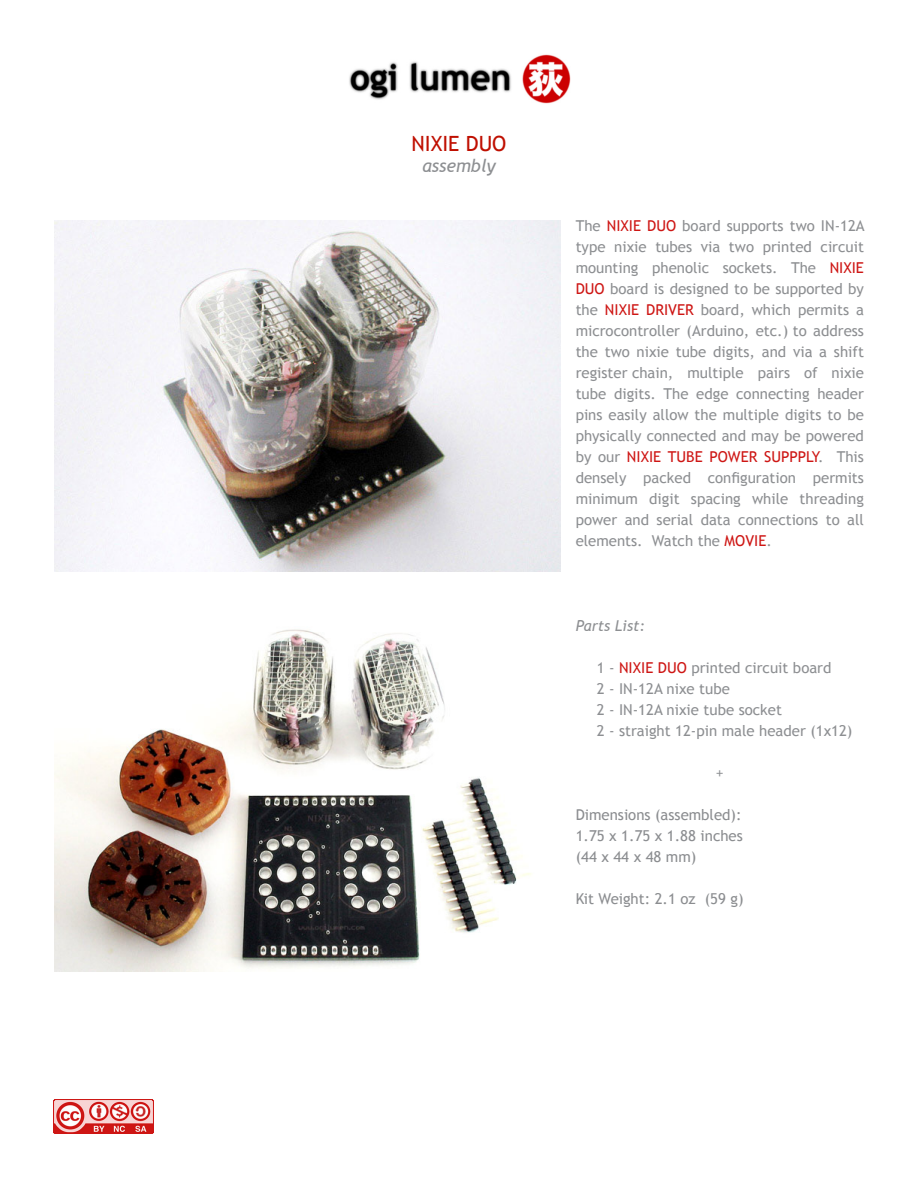
<style>
.page{position:relative;width:918px;height:1188px;background:#fff}
.page>*{position:absolute;margin:0;border:0;box-sizing:border-box;transform-origin:0 0}
.t1{font:21px "Trebuchet MS";color:#bf0f00}
.t2{font:italic 18px "Trebuchet MS";color:#8d8f92}
.t3{font:15px/21px "Trebuchet MS";color:#8d8f92;text-align:justify}
.t4{font:15px "Trebuchet MS";color:#8b8d90}
.t5{font:italic 15px "Trebuchet MS";color:#8d8f92}
.s1{color:#ce1614}
</style>
<div class="page">
<img style="left:54px;top:1100px;width:99px;height:34px">
<img style="left:349px;top:54px;width:222px;height:50px">
<img style="left:54px;top:220px;width:506px;height:351px">
<img style="left:54px;top:629px;width:477px;height:342px">
<p class="t1" style="left:411px;top:131px;width:96px">NIXIE DUO</p>
<p class="t2" style="left:422px;top:155px;width:75px">assembly</p>
<p class="t3" style="left:576px;top:216px;width:291px">The <span class="s1">NIXIE DUO</span> board supports two IN-12A type nixie tubes via two printed circuit mounting phenolic sockets. The <span class="s1">NIXIE DUO</span> board is designed to be supported by the <span class="s1">NIXIE DRIVER</span> board, which permits a microcontroller (Arduino, etc.) to address the two nixie tube digits, and via a shift register chain, multiple pairs of nixie tube digits. The edge connecting header pins easily allow the multiple digits to be physically connected and may be powered by our <span class="s1">NIXIE TUBE POWER SUPPPLY</span>. This densely packed configuration permits minimum digit spacing while threading power and serial data connections to all elements. Watch the <span class="s1">MOVIE</span>.</p>
<p class="t5" style="left:576px;top:617px;width:71px">Parts List:</p>
<p class="t3" style="left:597px;top:657px;width:236px">1 - <span class="s1">NIXIE DUO</span> printed circuit board</p>
<p class="t3" style="left:597px;top:678px;width:135px">2 - IN-12A nixe tube</p>
<p class="t3" style="left:597px;top:699px;width:187px">2 - IN-12A nixie tube socket</p>
<p class="t3" style="left:597px;top:720px;width:257px">2 - straight 12-pin male header (1x12)</p>
<p class="t3" style="left:716px;top:762px;width:9px">+</p>
<p class="t4" style="left:576px;top:806px;width:167px">Dimensions (assembled):</p>
<p class="t4" style="left:576px;top:827px;width:169px">1.75 x 1.75 x 1.88 inches</p>
<p class="t4" style="left:576px;top:848px;width:122px">(44 x 44 x 48 mm)</p>
<p class="t4" style="left:576px;top:890px;width:169px">Kit Weight: 2.1 oz (59 g)</p>
</div>
